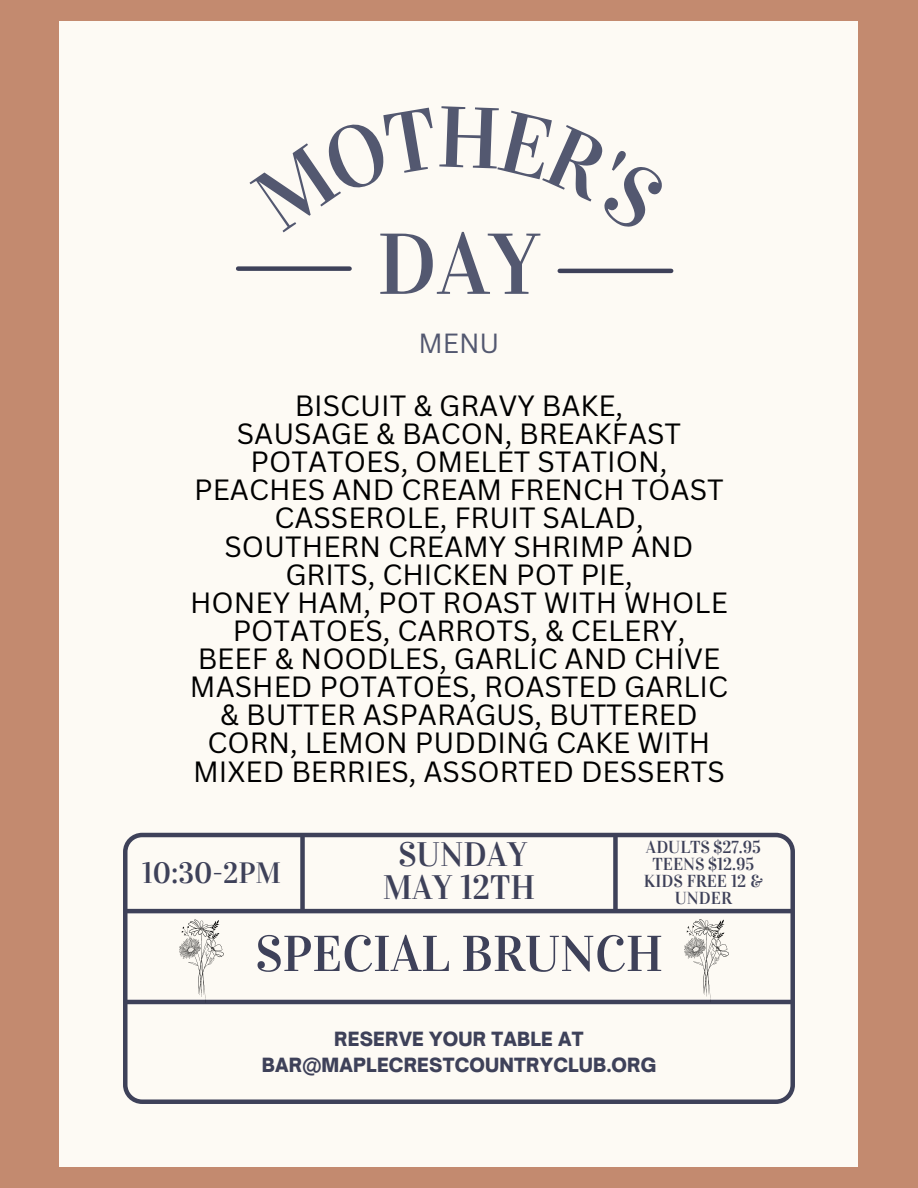
<style>
.page{position:relative;width:918px;height:1188px;background:#c38a6f}
.page>*{position:absolute;margin:0;border:0;box-sizing:border-box;transform-origin:0 0}
.t1{font:86.4px "Vidaloka";color:#535870}
.t2{font:50.55px "Vidaloka";color:#3e4159}
.t3{font:33.75px/33.8px "Vidaloka";color:#3e4159;text-align:center}
.t4{font:29.25px "Vidaloka";color:#3e4159}
.t5{font:28.5px/28.2px "Canva Sans";color:#000;text-align:center}
.t6{font:27px "Canva Sans";color:#535870}
.t7{font:900 18.75px/25.7px "Open Sauce One";letter-spacing:.01em;color:#3e4159;text-align:center}
.t8{font:17.25px/16.8px "Vidaloka";color:#3e4159;text-align:center}
</style>
<div class="page">
<div style="left:60px;top:21px;width:798px;height:1145px;background:#fdfaf4"></div>
<svg style="left:123px;top:833px;width:672px;height:271px"></svg>
<div style="left:238px;top:266px;width:112px;height:5px;background:#3e4159"></div>
<hr style="left:560px;top:269px;width:111px;height:4px;background:#3e4159">
<hr style="left:126px;top:909px;width:666px;height:4px;background:#3e4159">
<hr style="left:126px;top:1000px;width:666px;height:4px;background:#3e4159">
<div style="left:300px;top:834px;width:5px;height:76px;background:#3e4159"></div>
<div style="left:613px;top:835px;width:5px;height:75px;background:#3e4159"></div>
<svg style="left:684px;top:919px;width:45px;height:83px"></svg>
<svg style="left:179px;top:920px;width:45px;height:82px"></svg>
<h4 class="t1" style="left:377px;top:213px;width:165px">DAY</h4>
<p class="t6" style="left:418px;top:325px;width:83px">MENU</p>
<p class="t5" style="left:190px;top:391px;width:540px">BISCUIT &amp; GRAVY BAKE,<br>SAUSAGE &amp; BACON, BREAKFAST<br>POTATOES, OMELET STATION,<br>PEACHES AND CREAM FRENCH TOAST<br>CASSEROLE, FRUIT SALAD,<br>SOUTHERN CREAMY SHRIMP AND<br>GRITS, CHICKEN POT PIE,<br>HONEY HAM, POT ROAST WITH WHOLE<br>POTATOES, CARROTS, &amp; CELERY,<br>BEEF &amp; NOODLES, GARLIC AND CHIVE<br>MASHED POTATOES, ROASTED GARLIC &amp; BUTTER ASPARAGUS, BUTTERED<br>CORN, LEMON PUDDING CAKE WITH<br>MIXED BERRIES, ASSORTED DESSERTS</p>
<p class="t4" style="left:142px;top:855px;width:140px">10:30-2PM</p>
<p class="t3" style="left:383px;top:838px;width:154px">SUNDAY<br>MAY 12TH</p>
<h2 class="t8" style="left:646px;top:839px;width:116px">ADULTS $27.95</h2>
<h5 class="t8" style="left:644px;top:856px;width:120px">TEENS $12.95<br>KIDS FREE 12 &amp;<br>UNDER</h5>
<p class="t2" style="left:255px;top:923px;width:410px">SPECIAL BRUNCH</p>
<p class="t7" style="left:262px;top:1026px;width:396px">RESERVE YOUR TABLE AT<br>BAR@MAPLECRESTCOUNTRYCLUB.ORG</p>
</div>
